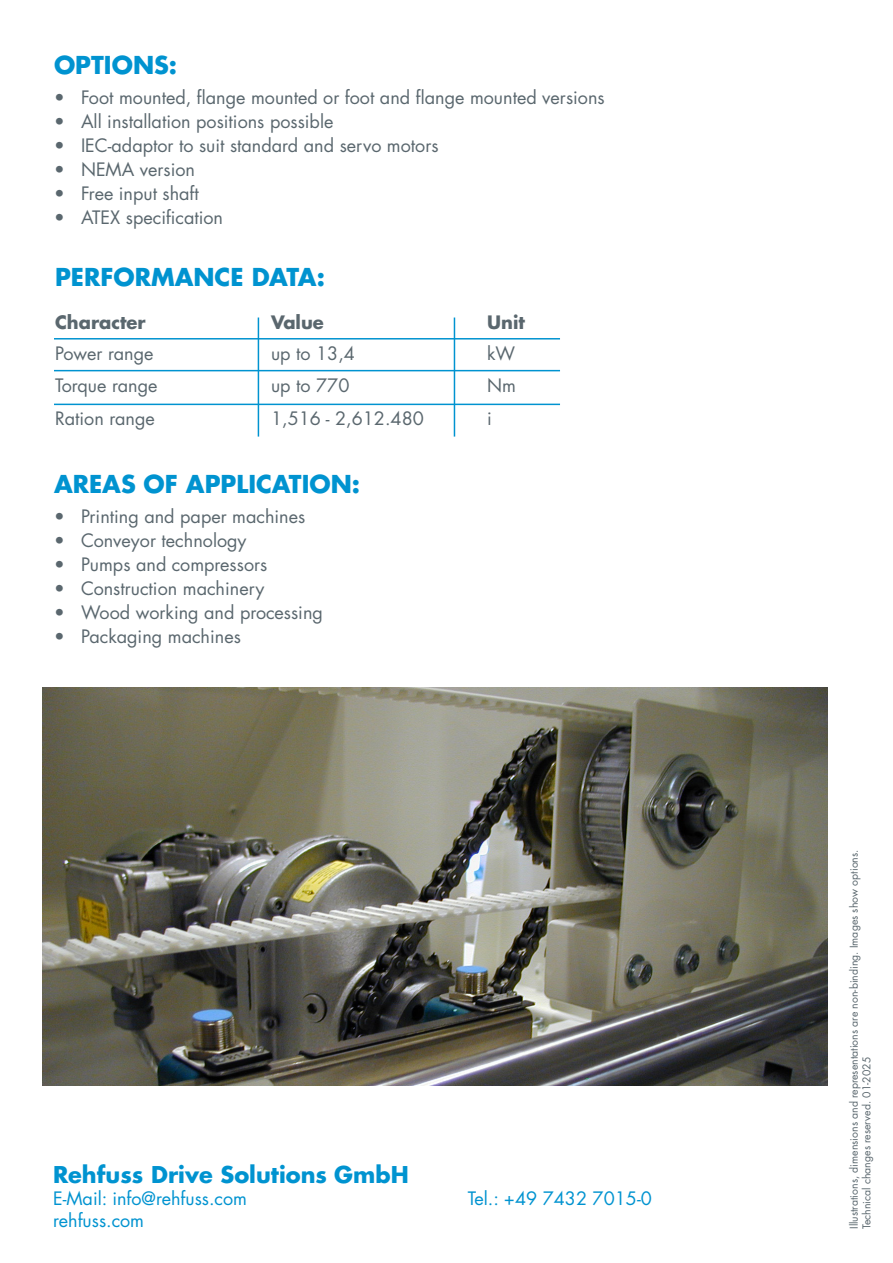
<style>
.page{position:relative;width:893px;height:1263px;background:#fff}
.page>*{position:absolute;margin:0;border:0;box-sizing:border-box;transform-origin:0 0}
.t1{font:700 24px "Futura LT Pro";color:#0093d0}
.t2{font:700 22.5px "Futura LT Pro";color:#0093d0}
.t3{font:18px "Futura LT Pro";color:#5a676e}
.t4{font:18px "Futura LT Pro";color:#0093d0}
.t5{font:700 18px "Futura LT Pro";color:#5a676e}
.t6{font:10.5px "Futura LT Pro";color:#5a676e}
</style>
<div class="page">
<hr style="left:54px;top:338px;width:506px;height:1px;background:#0093d0">
<hr style="left:54px;top:370px;width:506px;height:1px;background:#0093d0">
<hr style="left:54px;top:404px;width:506px;height:1px;background:#0093d0">
<hr style="left:258px;top:317px;width:1px;height:120px;background:#0093d0">
<hr style="left:454px;top:317px;width:1px;height:120px;background:#0093d0">
<img style="left:43px;top:688px;width:784px;height:397px">
<p class="t1" style="left:54px;top:46px;width:125px">OPTIONS:</p>
<p class="t3" style="left:54px;top:85px;width:552px">• Foot mounted, flange mounted or foot and flange mounted versions</p>
<p class="t3" style="left:54px;top:109px;width:281px">• All installation positions possible</p>
<p class="t3" style="left:54px;top:133px;width:386px">• IEC-adaptor to suit standard and servo motors</p>
<p class="t3" style="left:54px;top:157px;width:143px">• NEMA version</p>
<p class="t3" style="left:54px;top:181px;width:146px">• Free input shaft</p>
<p class="t3" style="left:54px;top:205px;width:171px">• ATEX specification</p>
<p class="t1" style="left:55px;top:258px;width:271px">PERFORMANCE DATA:</p>
<p class="t5" style="left:55px;top:308px;width:92px">Character</p>
<p class="t5" style="left:271px;top:308px;width:54px">Value</p>
<p class="t5" style="left:487px;top:308px;width:39px">Unit</p>
<p class="t3" style="left:55px;top:341px;width:100px">Power range</p>
<p class="t3" style="left:271px;top:341px;width:85px">up to 13,4</p>
<p class="t3" style="left:487px;top:341px;width:30px">kW</p>
<p class="t3" style="left:55px;top:373px;width:104px">Torque range</p>
<p class="t3" style="left:271px;top:373px;width:80px">up to 770</p>
<p class="t3" style="left:487px;top:373px;width:30px">Nm</p>
<p class="t3" style="left:55px;top:406px;width:101px">Ration range</p>
<p class="t3" style="left:271px;top:406px;width:154px">1,516 - 2,612.480</p>
<p class="t3" style="left:487px;top:406px;width:6px">i</p>
<p class="t1" style="left:54px;top:465px;width:308px">AREAS OF APPLICATION:</p>
<p class="t3" style="left:54px;top:504px;width:253px">• Printing and paper machines</p>
<p class="t3" style="left:54px;top:528px;width:194px">• Conveyor technology</p>
<p class="t3" style="left:54px;top:552px;width:215px">• Pumps and compressors</p>
<p class="t3" style="left:54px;top:576px;width:212px">• Construction machinery</p>
<p class="t3" style="left:54px;top:600px;width:270px">• Wood working and processing</p>
<p class="t3" style="left:54px;top:624px;width:188px">• Packaging machines</p>
<p class="t2" style="left:53px;top:1157px;width:357px">Rehfuss Drive Solutions GmbH</p>
<p class="t4" style="left:53px;top:1186px;width:195px">E-Mail: info@rehfuss.com</p>
<p class="t4" style="left:53px;top:1208px;width:92px">rehfuss.com</p>
<p class="t4" style="left:468px;top:1186px;width:186px">Tel.: +49 7432 7015-0</p>
<p class="t6" style="left:847px;top:1229px;width:381px;rotate:-90deg">Illustrations, dimensions and representations are non-binding. Images show options.</p>
<p class="t6" style="left:859px;top:1229px;width:174px;rotate:-90deg">Technical changes reserved. 01-2025</p>
</div>
